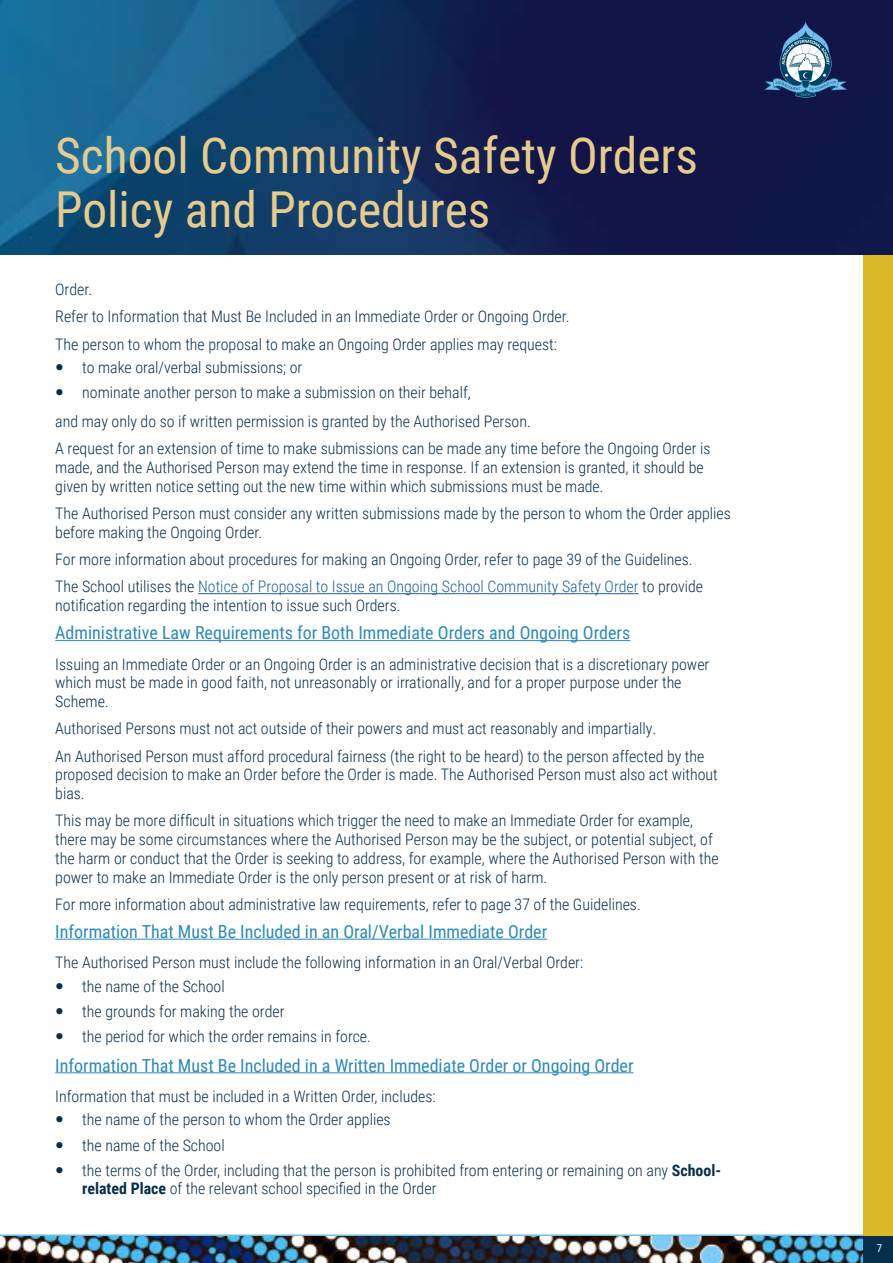
<style>
.page{position:relative;width:893px;height:1263px;background:#fff}
.page>*{position:absolute;margin:0;border:0;box-sizing:border-box;transform-origin:0 0}
.t1{font:49.5px/54px "Roboto Condensed";color:#e6cb8e}
.t2{font:18px "Roboto Condensed";color:#2c89b9}
.t3{font:300 15.9px/18.8px "Roboto Condensed";color:#072f4c}
.t4{font:10.8px "Roboto Condensed";color:#fff}
.s1{color:#215e9e}
.s2{font-weight:700}
</style>
<div class="page">
<img style="left:0;top:0;width:893px;height:254px">
<svg style="left:764px;top:22px;width:83px;height:76px;background:#425b82"></svg>
<img style="left:0;top:1234px;width:893px;height:29px">
<div style="left:863px;top:1236px;width:30px;height:27px;background:#072f4c"></div>
<hr style="left:198px;top:593px;width:441px;height:1px;background:#215e9e">
<hr style="left:55px;top:640px;width:575px;height:1px;background:#2c89b9">
<hr style="left:55px;top:939px;width:492px;height:1px;background:#2c89b9">
<hr style="left:55px;top:1072px;width:579px;height:1px;background:#2c89b9">
<div style="left:863px;top:255px;width:30px;height:980px;background:#dbb827"></div>
<h1 class="t1" style="left:55px;top:126px;width:644px">School Community Safety Orders<br>Policy and Procedures</h1>
<p class="t3" style="left:55px;top:275px;width:516px;line-height:27.3px">Order.<br>Refer to Information that Must Be Included in an Immediate Order or Ongoing Order.<br>The person to whom the proposal to make an Ongoing Order applies may request:</p>
<p class="t3" style="left:82px;top:355px;width:390px;line-height:25px">to make oral/verbal submissions; or<br>nominate another person to make a submission on their behalf,</p>
<p class="t3" style="left:55px;top:407px;width:657px;line-height:27.3px">and may only do so if written permission is granted by the Authorised Person.<br>A request for an extension of time to make submissions can be made any time before the Ongoing Order is</p>
<p class="t3" style="left:55px;top:458px;width:650px">made, and the Authorised Person may extend the time in response. If an extension is granted, it should be given by written notice setting out the new time within which submissions must be made.</p>
<p class="t3" style="left:55px;top:504px;width:677px">The Authorised Person must consider any written submissions made by the person to whom the Order applies before making the Ongoing Order.</p>
<p class="t3" style="left:55px;top:545px;width:649px;line-height:27.3px">For more information about procedures for making an Ongoing Order, refer to page 39 of the Guidelines.<br>The School utilises the <span class="s1">Notice of Proposal to Issue an Ongoing School Community Safety Order</span> to provide</p>
<p class="t3" style="left:55px;top:596px;width:347px">notification regarding the intention to issue such Orders.</p>
<p class="t2" style="left:55px;top:620px;width:576px">Administrative Law Requirements for Both Immediate Orders and Ongoing Orders</p>
<p class="t3" style="left:55px;top:654px;width:656px">Issuing an Immediate Order or an Ongoing Order is an administrative decision that is a discretionary power which must be made in good faith, not unreasonably or irrationally, and for a proper purpose under the<br>Scheme.</p>
<p class="t3" style="left:55px;top:714px;width:651px;line-height:27.3px">Authorised Persons must not act outside of their powers and must act reasonably and impartially.<br>An Authorised Person must afford procedural fairness (the right to be heard) to the person affected by the</p>
<p class="t3" style="left:55px;top:765px;width:664px">proposed decision to make an Order before the Order is made. The Authorised Person must also act without bias.</p>
<p class="t3" style="left:55px;top:811px;width:665px">This may be more difficult in situations which trigger the need to make an Immediate Order for example, there may be some circumstances where the Authorised Person may be the subject, or potential subject, of the harm or conduct that the Order is seeking to address, for example, where the Authorised Person with the power to make an Immediate Order is the only person present or at risk of harm.</p>
<p class="t3" style="left:55px;top:894px;width:587px">For more information about administrative law requirements, refer to page 37 of the Guidelines.</p>
<p class="t2" style="left:55px;top:919px;width:493px">Information That Must Be Included in an Oral/Verbal Immediate Order</p>
<p class="t3" style="left:82px;top:950px;width:502px;line-height:23.7px;text-indent:-27px">The Authorised Person must include the following information in an Oral/Verbal Order: the name of the School</p>
<p class="t3" style="left:82px;top:998px;width:290px;line-height:25px">the grounds for making the order<br>the period for which the order remains in force.</p>
<p class="t2" style="left:55px;top:1052px;width:580px">Information That Must Be Included in a Written Immediate Order or Ongoing Order</p>
<p class="t3" style="left:82px;top:1084px;width:355px;line-height:23.7px;text-indent:-27px">Information that must be included in a Written Order, includes: the name of the person to whom the Order applies</p>
<p class="t3" style="left:82px;top:1132px;width:640px;line-height:25px">the name of the School<br>the terms of the Order, including that the person is prohibited from entering or remaining on any <span class="s2">School-</span></p>
<p class="t3" style="left:82px;top:1179px;width:356px"><span class="s2">related Place</span> of the relevant school specified in the Order</p>
<p class="t4" style="left:877px;top:1240px;width:7px">7</p>
</div>
